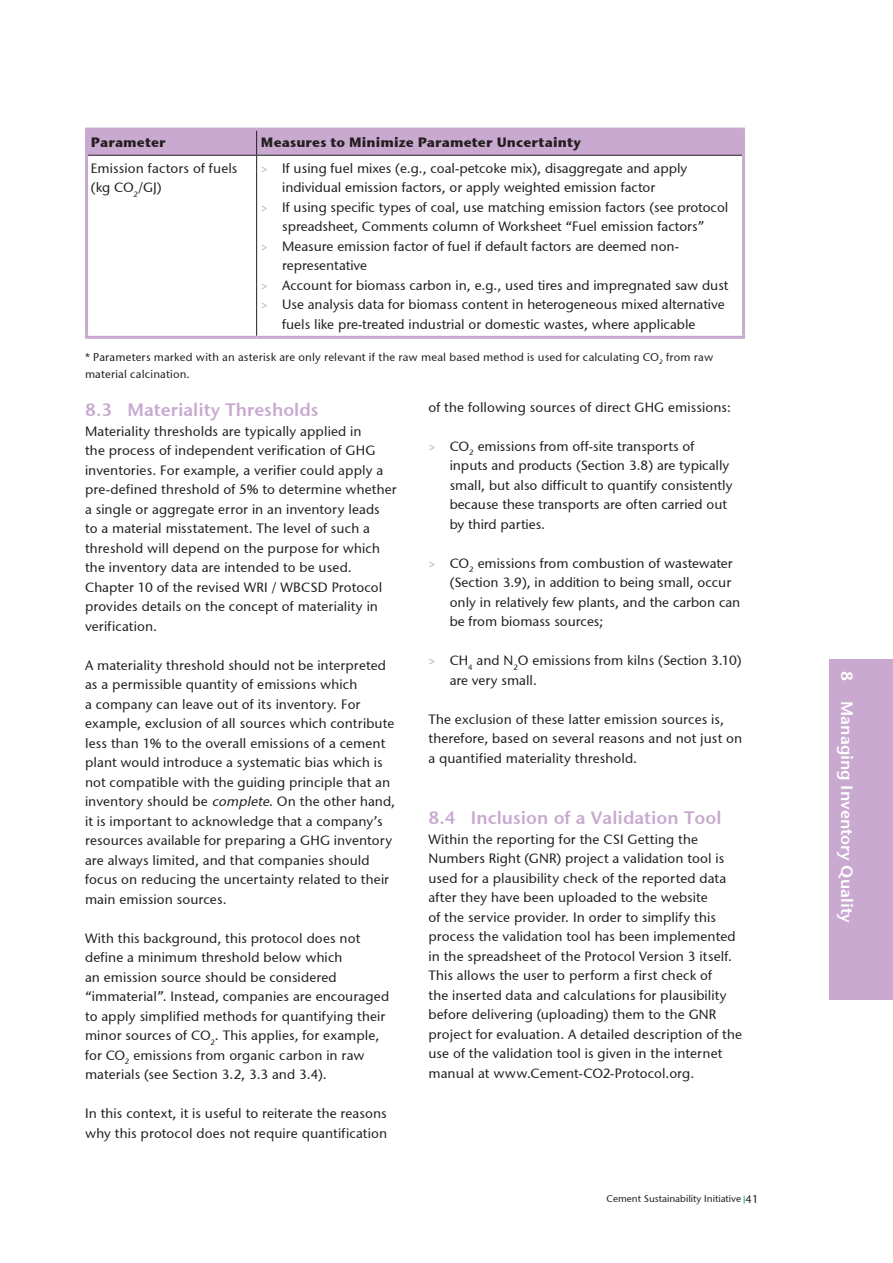
<style>
.page{position:relative;width:893px;height:1263px;background:#fff}
.page>*{position:absolute;margin:0;border:0;box-sizing:border-box;transform-origin:0 0}
.t1{font:18px "Stone Sans Sem ITCTT Semi";color:#c9a9cf}
.t2{font:16.5px "Stone Sans Sem ITCTT Semi";color:#fff}
.t3{font:13.5px/19.5px "Stone Sans ITCTT Medium";letter-spacing:.005em;color:#231f20}
.t4{font:700 13.5px "Stone Sans ITC";letter-spacing:.005em;color:#231f20}
.t5{font:11.25px/17.2px "Stone Sans ITCTT Medium";letter-spacing:.015em;color:#231f20}
.t6{font:9.75px "Stone Sans ITCTT Medium";color:#231f20}
.s1{color:#c9a9cf}
.s2{font-style:italic}
.s3{font-size:11.25px}
</style>
<div class="page">
<div style="left:829px;top:659px;width:64px;height:340px;background:#c9a9cf"></div>
<div style="left:88px;top:131px;width:654px;height:24px;background:#c9a9cf"></div>
<hr style="left:88px;top:155px;width:169px;height:1px;background:#231f20">
<hr style="left:257px;top:155px;width:485px;height:1px;background:#231f20">
<hr style="left:256px;top:156px;width:1px;height:180px;background:#231f20">
<hr style="left:85px;top:131px;width:3px;height:24px;background:#c9a9cf">
<hr style="left:85px;top:128px;width:172px;height:3px;background:#c9a9cf">
<hr style="left:257px;top:128px;width:488px;height:3px;background:#c9a9cf">
<hr style="left:742px;top:131px;width:3px;height:24px;background:#c9a9cf">
<hr style="left:85px;top:155px;width:3px;height:181px;background:#c9a9cf">
<hr style="left:85px;top:336px;width:172px;height:3px;background:#c9a9cf">
<hr style="left:742px;top:155px;width:3px;height:181px;background:#c9a9cf">
<hr style="left:257px;top:336px;width:488px;height:3px;background:#c9a9cf">
<p class="t4" style="left:91px;top:130px;width:77px">Parameter</p>
<p class="t4" style="left:261px;top:130px;width:322px">Measures to Minimize Parameter Uncertainty</p>
<p class="t3" style="left:91px;top:158px;width:148px">Emission factors of fuels (kg CO<sub>2</sub>/GJ)</p>
<p class="t3" style="left:261px;top:158px;width:428px"><span class="s1">&gt;</span> If using fuel mixes (e.g., coal-petcoke mix), disaggregate and apply</p>
<p class="t3" style="left:282px;top:178px;width:374px">individual emission factors, or apply weighted emission factor</p>
<p class="t3" style="left:261px;top:197px;width:469px"><span class="s1">&gt;</span> If using specific types of coal, use matching emission factors (see protocol</p>
<p class="t3" style="left:282px;top:217px;width:424px">spreadsheet, Comments column of Worksheet “Fuel emission factors”</p>
<p class="t3" style="left:261px;top:236px;width:420px"><span class="s1">&gt;</span> Measure emission factor of fuel if default factors are deemed non-</p>
<p class="t3" style="left:282px;top:256px;width:86px">representative</p>
<p class="t3" style="left:261px;top:275px;width:469px"><span class="s1">&gt;</span> Account for biomass carbon in, e.g., used tires and impregnated saw dust</p>
<p class="t3" style="left:261px;top:295px;width:465px"><span class="s1">&gt;</span> Use analysis data for biomass content in heterogeneous mixed alternative</p>
<p class="t3" style="left:282px;top:314px;width:415px">fuels like pre-treated industrial or domestic wastes, where applicable</p>
<p class="t5" style="left:85px;top:348px;width:630px">* Parameters marked with an asterisk are only relevant if the raw meal based method is used for calculating CO<sub>2</sub> from raw material calcination.</p>
<h1 class="t1" style="left:85px;top:395px;width:235px">8.3 Materiality Thresholds</h1>
<p class="t3" style="left:85px;top:421px;width:313px">Materiality thresholds are typically applied in<br>the process of independent verification of GHG inventories. For example, a verifier could apply a pre-defined threshold of 5% to determine whether a single or aggregate error in an inventory leads<br>to a material misstatement. The level of such a threshold will depend on the purpose for which the inventory data are intended to be used.<br>Chapter 10 of the revised WRI / WBCSD Protocol provides details on the concept of materiality in verification.</p>
<p class="t3" style="left:85px;top:655px;width:312px">A materiality threshold should not be interpreted as a permissible quantity of emissions which<br>a company can leave out of its inventory. For example, exclusion of all sources which contribute less than 1% to the overall emissions of a cement plant would introduce a systematic bias which is not compatible with the guiding principle that an inventory should be <span class="s2">complete</span>. On the other hand, it is important to acknowledge that a company’s resources available for preparing a GHG inventory are always limited, and that companies should focus on reducing the uncertainty related to their main emission sources.</p>
<p class="t3" style="left:85px;top:928px;width:306px">With this background, this protocol does not define a minimum threshold below which<br>an emission source should be considered “immaterial”. Instead, companies are encouraged to apply simplified methods for quantifying their minor sources of CO<sub>2</sub>. This applies, for example, for CO<sub>2</sub> emissions from organic carbon in raw materials (see Section 3.2, 3.3 and 3.4).</p>
<p class="t3" style="left:85px;top:1104px;width:304px">In this context, it is useful to reiterate the reasons why this protocol does not require quantification</p>
<p class="t3" style="left:428px;top:397px;width:304px">of the following sources of direct GHG emissions:</p>
<p class="t3" style="left:450px;top:436px;width:284px;text-indent:-21px"><span class="s1">&gt;</span> CO<sub>2</sub> emissions from off-site transports of inputs and products (Section 3.8) are typically small, but also difficult to quantify consistently because these transports are often carried out by third parties.</p>
<p class="t3" style="left:450px;top:553px;width:292px;text-indent:-21px"><span class="s1">&gt;</span> CO<sub>2</sub> emissions from combustion of wastewater (Section 3.9), in addition to being small, occur only in relatively few plants, and the carbon can be from biomass sources;</p>
<p class="t3" style="left:450px;top:651px;width:293px;text-indent:-21px"><span class="s1">&gt;</span> CH<sub>4</sub> and N<sub>2</sub>O emissions from kilns (Section 3.10) are very small.</p>
<p class="t3" style="left:428px;top:709px;width:315px">The exclusion of these latter emission sources is, therefore, based on several reasons and not just on a quantified materiality threshold.</p>
<h1 class="t1" style="left:428px;top:803px;width:295px">8.4 Inclusion of a Validation Tool</h1>
<p class="t3" style="left:428px;top:829px;width:315px">Within the reporting for the CSI Getting the Numbers Right (GNR) project a validation tool is used for a plausibility check of the reported data after they have been uploaded to the website<br>of the service provider. In order to simplify this process the validation tool has been implemented in the spreadsheet of the Protocol Version 3 itself.<br>This allows the user to perform a first check of<br>the inserted data and calculations for plausibility before delivering (uploading) them to the GNR project for evaluation. A detailed description of the use of the validation tool is given in the internet manual at www.Cement-CO2-Protocol.org.</p>
<p class="t6" style="left:606px;top:1193px;width:154px">Cement Sustainability Initiative <span class="s3">41</span></p>
<p class="t2" style="left:861px;top:671px;width:253px;rotate:90deg">8 Managing Inventory Quality</p>
</div>
